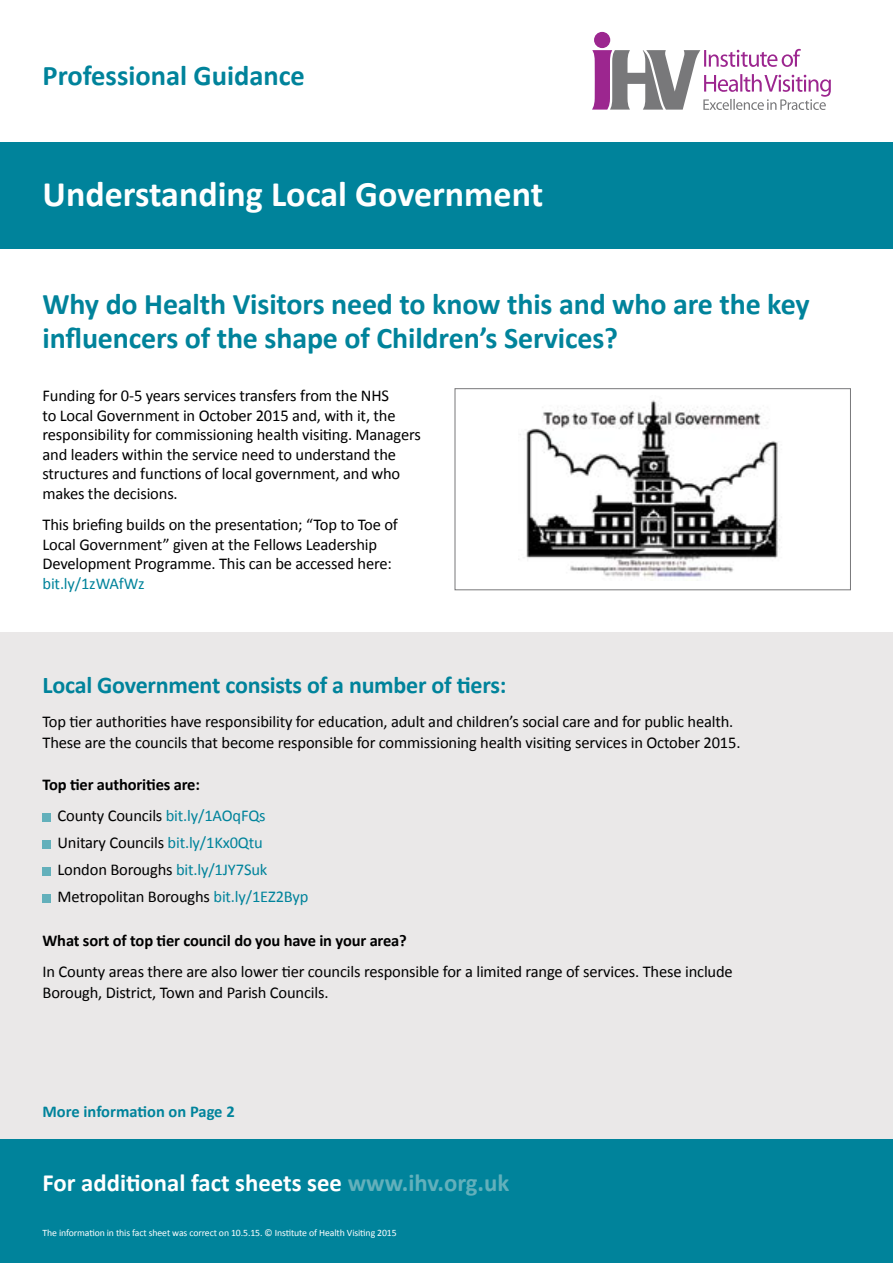
<style>
.page{position:relative;width:893px;height:1263px;background:#fff}
.page>*{position:absolute;margin:0;border:0;box-sizing:border-box;transform-origin:0 0}
.t1{font:700 36px "Calibri";color:#fff}
.t2{font:700 30px/34.5px "Calibri";letter-spacing:-.005em;color:#00839b}
.t3{font:700 28.5px "Calibri";color:#00839b}
.t4{font:700 24.75px "Calibri";color:#fff}
.t5{font:700 24px "Calibri";letter-spacing:-.01em;color:#00839b}
.t6{font:16.5px/19.5px "Calibri";letter-spacing:-.01em;color:#000}
.t7{font:700 16.5px/31.5px "Calibri";letter-spacing:-.01em;color:#000}
.t8{font:700 16.5px "Calibri";color:#00839b}
.t9{font:16.5px "Calibri";letter-spacing:-.01em;color:#00839b}
.t10{font:9.75px "Calibri";letter-spacing:-.01em;color:#fff}
.s1{font-weight:400}
.s2{font-weight:400;color:#00839b}
.s3{color:#00839b}
.s4{color:#63b0bb}
</style>
<div class="page">
<div style="left:0;top:1138px;width:893px;height:125px;background:#00839b"></div>
<div style="left:455px;top:388px;width:396px;height:202px;border:1px solid #78787a"></div>
<div style="left:0;top:632px;width:893px;height:506px;background:#eae8e8"></div>
<div style="left:0;top:142px;width:893px;height:107px;background:#00839b"></div>
<div style="left:43px;top:813px;width:8px;height:8px;background:#63b0bb"></div>
<div style="left:43px;top:840px;width:8px;height:8px;background:#63b0bb"></div>
<div style="left:43px;top:867px;width:8px;height:8px;background:#63b0bb"></div>
<div style="left:43px;top:894px;width:8px;height:8px;background:#63b0bb"></div>
<div style="left:594px;top:32px;width:16px;height:16px;background:#9c268f;border-radius:50%"></div>
<svg style="left:592px;top:49px;width:239px;height:61px"></svg>
<img style="left:518px;top:400px;width:260px;height:178px">
<h3 class="t3" style="left:43px;top:58px;width:264px">Professional Guidance</h3>
<h1 class="t1" style="left:43px;top:171px;width:502px">Understanding Local Government</h1>
<h2 class="t2" style="left:43px;top:287px;width:768px">Why do Health Visitors need to know this and who are the key influencers of the shape of Children’s Services?</h2>
<p class="t6" style="left:43px;top:386px;width:380px">Funding for 0-5 years services transfers from the NHS<br>to Local Government in October 2015 and, with it, the responsibility for commissioning health visiting. Managers and leaders within the service need to understand the structures and functions of local government, and who makes the decisions.</p>
<p class="t6" style="left:43px;top:515px;width:357px">This briefing builds on the presentation; “Top to Toe of<br>Local Government” given at the Fellows Leadership<br>Development Programme. This can be accessed here:</p>
<p class="t9" style="left:43px;top:573px;width:104px">bit.ly/1zWAfWz</p>
<h3 class="t5" style="left:43px;top:670px;width:465px">Local Government consists of a number of tiers:</h3>
<p class="t6" style="left:43px;top:711px;width:699px;line-height:21px">Top tier authorities have responsibility for education, adult and children’s social care and for public health.<br>These are the councils that become responsible for commissioning health visiting services in October 2015.</p>
<p class="t7" style="left:58px;top:768px;width:210px;text-indent:-15px">Top tier authorities are:<br><span class="s1">County Councils</span> <span class="s2">bit.ly/1AOqFQs</span></p>
<p class="t6" style="left:58px;top:829px;width:252px;line-height:27px">Unitary Councils <span class="s3">bit.ly/1Kx0Qtu<br></span>London Boroughs <span class="s3">bit.ly/1JY7Suk<br></span>Metropolitan Boroughs <span class="s3">bit.ly/1EZ2Byp</span></p>
<p class="t7" style="left:43px;top:924px;width:366px">What sort of top tier council do you have in your area?</p>
<p class="t6" style="left:43px;top:961px;width:692px;line-height:21px">In County areas there are also lower tier councils responsible for a limited range of services. These include<br>Borough, District, Town and Parish Councils.</p>
<p class="t8" style="left:43px;top:1101px;width:194px">More information on Page 2</p>
<h3 class="t4" style="left:43px;top:1167px;width:468px">For additional fact sheets see <span class="s4">www.ihv.org.uk</span></h3>
<p class="t10" style="left:43px;top:1227px;width:356px">The information in this fact sheet was correct on 10.5.15. © Institute of Health Visiting 2015</p>
</div>
